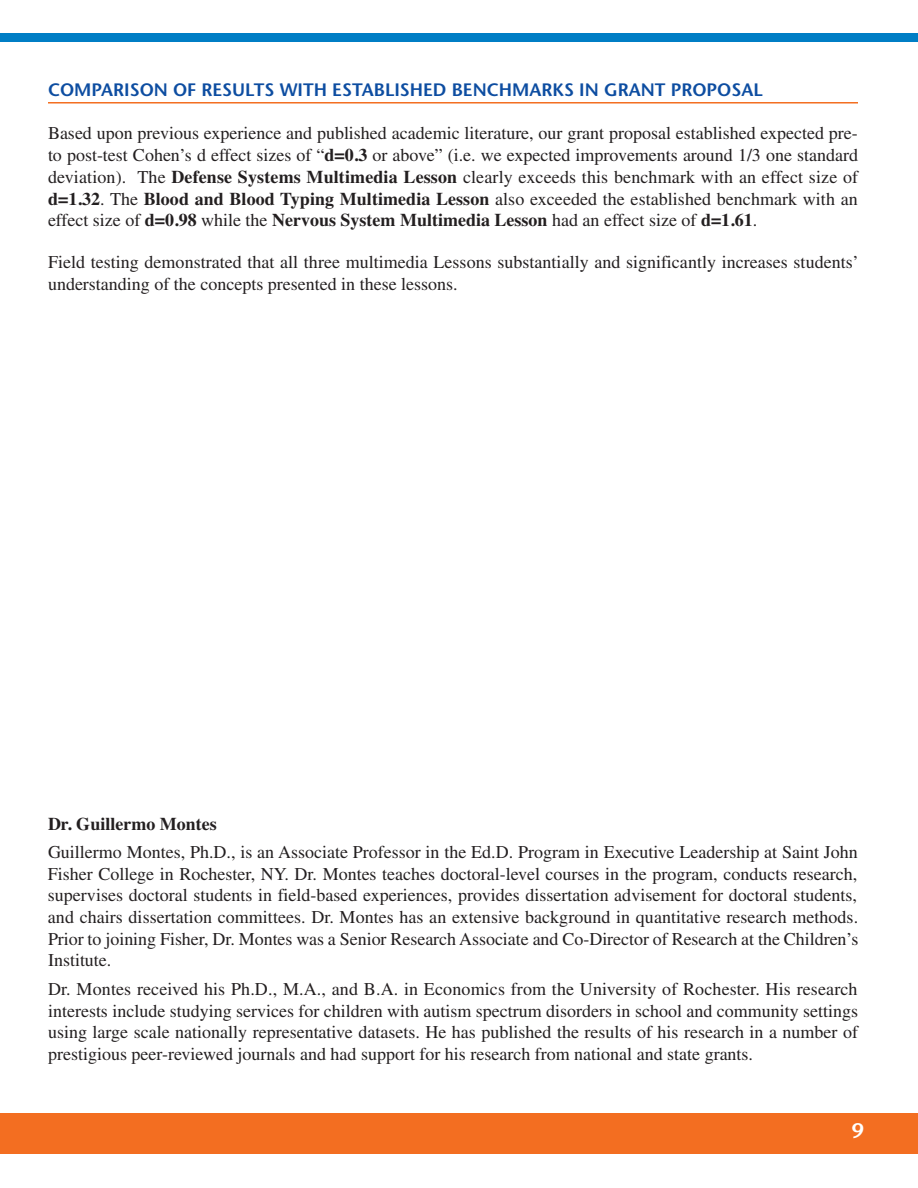
<style>
.page{position:relative;width:918px;height:1188px;background:#fff}
.page>*{position:absolute;margin:0;border:0;box-sizing:border-box;transform-origin:0 0}
.t1{font:600 21px "Stone Sans";color:#fff}
.t2{font:18px/21.6px "Times";color:#231f20;text-align:justify}
.t3{font:600 18px "Stone Sans";color:#0d4da1}
.t4{font:700 18px "Times";color:#231f20}
.s1{font-weight:700}
</style>
<div class="page">
<div style="left:0;top:1113px;width:918px;height:41px;background:#f36e21"></div>
<div style="left:0;top:33px;width:918px;height:9px;background:#007ec5"></div>
<hr style="left:48px;top:102px;width:810px;height:2px;background:#f36e21">
<p class="t3" style="left:48px;top:83px;width:716px">COMPARISON OF RESULTS WITH ESTABLISHED BENCHMARKS IN GRANT PROPOSAL</p>
<p class="t2" style="left:48px;top:123px;width:812px">Based upon previous experience and published academic literature, our grant proposal established expected pre&shy;to post-test Cohen’s d effect sizes of “<span class="s1">d=0.3</span> or above” (i.e. we expected improvements around 1/3 one standard deviation). The <span class="s1">Defense Systems Multimedia Lesson</span> clearly exceeds this benchmark with an effect size of <span class="s1">d=1.32</span>. The <span class="s1">Blood and Blood Typing Multimedia Lesson</span> also exceeded the established benchmark with an effect size of <span class="s1">d=0.98</span> while the <span class="s1">Nervous System Multimedia Lesson</span> had an effect size of <span class="s1">d=1.61</span>.</p>
<p class="t2" style="left:48px;top:253px;width:812px">Field testing demonstrated that all three multimedia Lessons substantially and significantly increases students’ understanding of the concepts presented in these lessons.</p>
<p class="t4" style="left:48px;top:814px;width:170px">Dr. Guillermo Montes</p>
<p class="t2" style="left:48px;top:843px;width:812px">Guillermo Montes, Ph.D., is an Associate Professor in the Ed.D. Program in Executive Leadership at Saint John Fisher College in Rochester, NY. Dr. Montes teaches doctoral-level courses in the program, conducts research, supervises doctoral students in field-based experiences, provides dissertation advisement for doctoral students, and chairs dissertation committees. Dr. Montes has an extensive background in quantitative research methods.<br>Prior to joining Fisher, Dr. Montes was a Senior Research Associate and Co-Director of Research at the Children’s Institute.</p>
<p class="t2" style="left:48px;top:980px;width:812px">Dr. Montes received his Ph.D., M.A., and B.A. in Economics from the University of Rochester. His research interests include studying services for children with autism spectrum disorders in school and community settings using large scale nationally representative datasets. He has published the results of his research in a number of prestigious peer-reviewed journals and had support for his research from national and state grants.</p>
<p class="t1" style="left:852px;top:1123px;width:14px">9</p>
</div>
